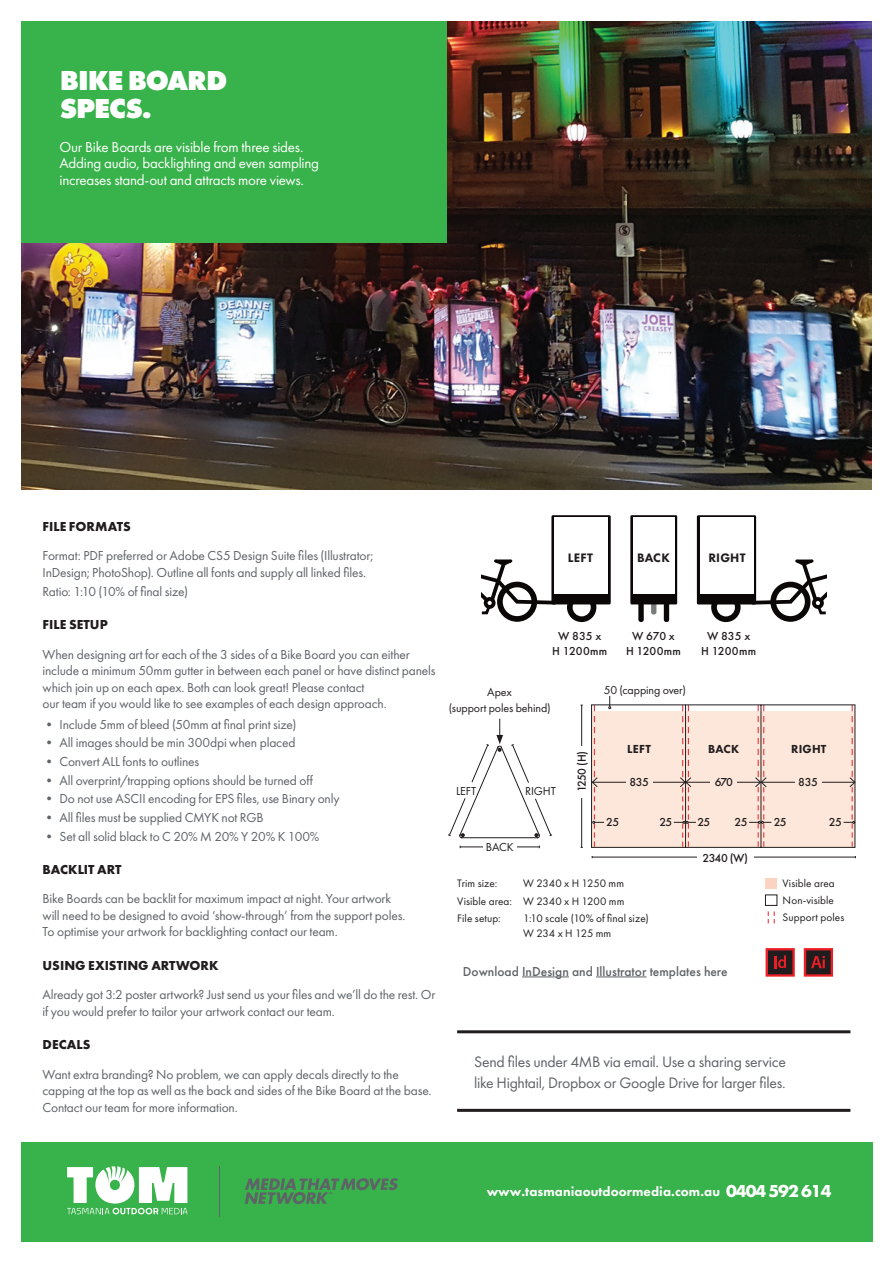
<style>
.page{position:relative;width:893px;height:1263px;background:#fff}
.page>*{position:absolute;margin:0;border:0;box-sizing:border-box;transform-origin:0 0}
.t1{font:800 28.5px/28.5px "Futura PT";letter-spacing:-.035em;color:#fff}
.t2{font:15.75px/21px "Futura PT";letter-spacing:-.02em;color:#5e6367}
.t3{font:15px/16.5px "Futura PT";letter-spacing:-.015em;color:#fff}
.t4{font:13.5px/16.5px "Futura PT";letter-spacing:-.015em;color:#5e6367}
.t5{font:700 13.5px "Futura PT";color:#211d1e}
.t6{font:500 13.5px "Futura PT";color:#5e6367}
.t7{font:800 13.5px "Futura PT";letter-spacing:.005em;color:#fff}
.t8{font:800 12.75px "Futura PT";letter-spacing:.015em;color:#211d1e}
.t9{font:800 12.15px "Futura PT";letter-spacing:.015em;color:#211d1e}
.t10{font:12px/16.5px "Futura PT";letter-spacing:-.01em;color:#211d1e;text-align:center}
.t11{font:500 12px "Futura PT";letter-spacing:-.035em;color:#211d1e}
.t12{font:500 12px/15px "Futura PT";letter-spacing:.005em;color:#211d1e;text-align:center}
.t13{font:500 12px/15px "Futura PT";color:#211d1e;text-align:center}
.t14{font:11.25px/17.1px "Futura PT";letter-spacing:.005em;color:#211d1e}
.s1{font-weight:700;font-size:18px}
</style>
<div class="page">
<div style="left:21px;top:1142px;width:851px;height:100px;background:#38b24a"></div>
<hr style="left:219px;top:1166px;width:1px;height:50px;background:#5e6367">
<svg style="left:245px;top:1178px;width:153px;height:26px"></svg>
<img style="left:21px;top:21px;width:851px;height:468px">
<div style="left:21px;top:21px;width:425px;height:221px;background:#38b24a"></div>
<hr style="left:581px;top:705px;width:1px;height:142px;background:#211d1e">
<hr style="left:592px;top:857px;width:263px;height:1px;background:#211d1e">
<div style="left:697px;top:852px;width:56px;height:10px;background:#fff"></div>
<div style="left:577px;top:746px;width:10px;height:51px;background:#fff"></div>
<hr style="left:460px;top:847px;width:79px;height:1px;background:#211d1e">
<div style="left:483px;top:839px;width:33px;height:18px;background:#fff"></div>
<svg style="left:567px;top:604px;width:29px;height:18px"></svg>
<div style="left:551px;top:515px;width:60px;height:89px;background:#0a0706"></div>
<div style="left:554px;top:518px;width:54px;height:76px;background:#fff"></div>
<svg style="left:481px;top:557px;width:78px;height:65px"></svg>
<div style="left:651px;top:597px;width:5px;height:17px;background:#797a7a;border-radius:3px"></div>
<svg style="left:630px;top:515px;width:47px;height:89px"></svg>
<div style="left:633px;top:518px;width:41px;height:76px;background:#fff"></div>
<div style="left:638px;top:596px;width:6px;height:26px;background:#0a0706;border-radius:3px"></div>
<div style="left:664px;top:596px;width:5px;height:26px;background:#0a0706;border-radius:3px"></div>
<svg style="left:711px;top:604px;width:30px;height:18px"></svg>
<div style="left:697px;top:515px;width:59px;height:89px;background:#0a0706"></div>
<div style="left:700px;top:518px;width:53px;height:76px;background:#fff"></div>
<svg style="left:748px;top:557px;width:78px;height:65px"></svg>
<svg style="left:448px;top:719px;width:105px;height:119px"></svg>
<svg style="left:591px;top:696px;width:265px;height:152px"></svg>
<div style="left:765px;top:878px;width:12px;height:10px;background:#fcd3c0"></div>
<div style="left:765px;top:895px;width:12px;height:10px;border:1px solid #211d1e"></div>
<svg style="left:768px;top:911px;width:7px;height:13px"></svg>
<hr style="left:457px;top:1109px;width:393px;height:3px;background:#211d1e">
<hr style="left:457px;top:1030px;width:393px;height:3px;background:#211d1e">
<svg style="left:766px;top:948px;width:29px;height:29px"></svg>
<svg style="left:804px;top:948px;width:29px;height:29px"></svg>
<hr style="left:522px;top:976px;width:47px;height:1px;background:#5e6367">
<hr style="left:596px;top:976px;width:50px;height:1px;background:#5e6367">
<svg style="left:67px;top:1166px;width:120px;height:48px"></svg>
<h1 class="t1" style="left:60px;top:65px;width:169px">BIKE BOARD<br>SPECS.</h1>
<p class="t3" style="left:60px;top:138px;width:261px">Our Bike Boards are visible from three sides.<br>Adding audio, backlighting and even sampling increases stand-out and attracts more views.</p>
<p class="t5" style="left:43px;top:518px;width:90px">FILE FORMATS</p>
<p class="t4" style="left:43px;top:548px;width:332px">Format: PDF preferred or Adobe CS5 Design Suite files (Illustrator;<br>InDesign; PhotoShop). Outline all fonts and supply all linked files.</p>
<p class="t4" style="left:43px;top:583px;width:147px">Ratio: 1:10 (10% of final size)</p>
<p class="t5" style="left:43px;top:616px;width:67px">FILE SETUP</p>
<p class="t4" style="left:43px;top:646px;width:395px">When designing art for each of the 3 sides of a Bike Board you can either include a minimum 50mm gutter in between each panel or have distinct panels which join up on each apex. Both can look great! Please contact<br>our team if you would like to see examples of each design approach.</p>
<p class="t4" style="left:43px;top:716px;width:255px">• Include 5mm of bleed (50mm at final print size)</p>
<p class="t4" style="left:43px;top:735px;width:254px">• All images should be min 300dpi when placed</p>
<p class="t4" style="left:43px;top:753px;width:158px">• Convert ALL fonts to outlines</p>
<p class="t4" style="left:43px;top:772px;width:272px">• All overprint/trapping options should be turned off</p>
<p class="t4" style="left:43px;top:790px;width:299px">• Do not use ASCII encoding for EPS files, use Binary only</p>
<p class="t4" style="left:43px;top:809px;width:223px">• All files must be supplied CMYK not RGB</p>
<p class="t4" style="left:43px;top:828px;width:278px">• Set all solid black to C 20% M 20% Y 20% K 100%</p>
<p class="t5" style="left:43px;top:861px;width:80px">BACKLIT ART</p>
<p class="t4" style="left:43px;top:891px;width:364px">Bike Boards can be backlit for maximum impact at night. Your artwork will need to be designed to avoid ‘show-through’ from the support poles.<br>To optimise your artwork for backlighting contact our team.</p>
<p class="t5" style="left:43px;top:957px;width:177px">USING EXISTING ARTWORK</p>
<p class="t4" style="left:43px;top:986px;width:394px">Already got 3:2 poster artwork? Just send us your files and we’ll do the rest. Or if you would prefer to tailor your artwork contact our team.</p>
<p class="t5" style="left:43px;top:1036px;width:49px">DECALS</p>
<p class="t4" style="left:43px;top:1066px;width:391px">Want extra branding? No problem, we can apply decals directly to the capping at the top as well as the back and sides of the Bike Board at the base.<br>Contact our team for more information.</p>
<p class="t8" style="left:568px;top:550px;width:27px">LEFT</p>
<p class="t8" style="left:637px;top:550px;width:34px">BACK</p>
<p class="t8" style="left:708px;top:550px;width:39px">RIGHT</p>
<p class="t12" style="left:552px;top:628px;width:56px">W 835 x<br>H 1200mm</p>
<p class="t12" style="left:701px;top:628px;width:56px">W 835 x<br>H 1200mm</p>
<p class="t13" style="left:626px;top:628px;width:56px">W 670 x<br>H 1200mm</p>
<p class="t10" style="left:449px;top:683px;width:103px">Apex<br>(support poles behind)</p>
<p class="t10" style="left:456px;top:783px;width:22px">LEFT</p>
<p class="t10" style="left:525px;top:783px;width:32px">RIGHT</p>
<p class="t10" style="left:486px;top:839px;width:29px">BACK</p>
<p class="t10" style="left:604px;top:682px;width:84px">50 (capping over)</p>
<p class="t11" style="left:575px;top:792px;width:43px;rotate:-90deg">1250 (H)</p>
<p class="t9" style="left:627px;top:741px;width:25px">LEFT</p>
<p class="t9" style="left:708px;top:741px;width:33px">BACK</p>
<p class="t9" style="left:791px;top:741px;width:37px">RIGHT</p>
<p class="t11" style="left:629px;top:775px;width:21px">835</p>
<p class="t11" style="left:715px;top:775px;width:20px">670</p>
<p class="t11" style="left:798px;top:775px;width:21px">835</p>
<p class="t11" style="left:606px;top:814px;width:14px">25</p>
<p class="t11" style="left:659px;top:814px;width:14px">25</p>
<p class="t11" style="left:697px;top:814px;width:14px">25</p>
<p class="t11" style="left:735px;top:814px;width:14px">25</p>
<p class="t11" style="left:774px;top:814px;width:14px">25</p>
<p class="t11" style="left:829px;top:814px;width:14px">25</p>
<p class="t11" style="left:702px;top:850px;width:47px">2340 (W)</p>
<p class="t14" style="left:457px;top:875px;width:169px;text-align:justify;text-indent:66px">W 2340 x H 1250 mm Visible area: W 2340 x H 1200 mm File setup:</p>
<p class="t14" style="left:457px;top:875px;width:42px">Trim size:</p>
<p class="t14" style="left:523px;top:910px;width:127px;line-height:15px">1:10 scale (10% of final size)<br>W 234 x H 125 mm</p>
<p class="t6" style="left:463px;top:963px;width:266px">Download InDesign and Illustrator templates here</p>
<p class="t14" style="left:783px;top:874px;width:63px">Visible area<br>Non-visible<br>Support poles</p>
<p class="t2" style="left:474px;top:1051px;width:313px">Send files under 4MB via email. Use a sharing service like Hightail, Dropbox or Google Drive for larger files.</p>
<p class="t7" style="left:487px;top:1182px;width:346px">www.tasmaniaoutdoormedia.com.au <span class="s1">0404 592 614</span></p>
</div>
